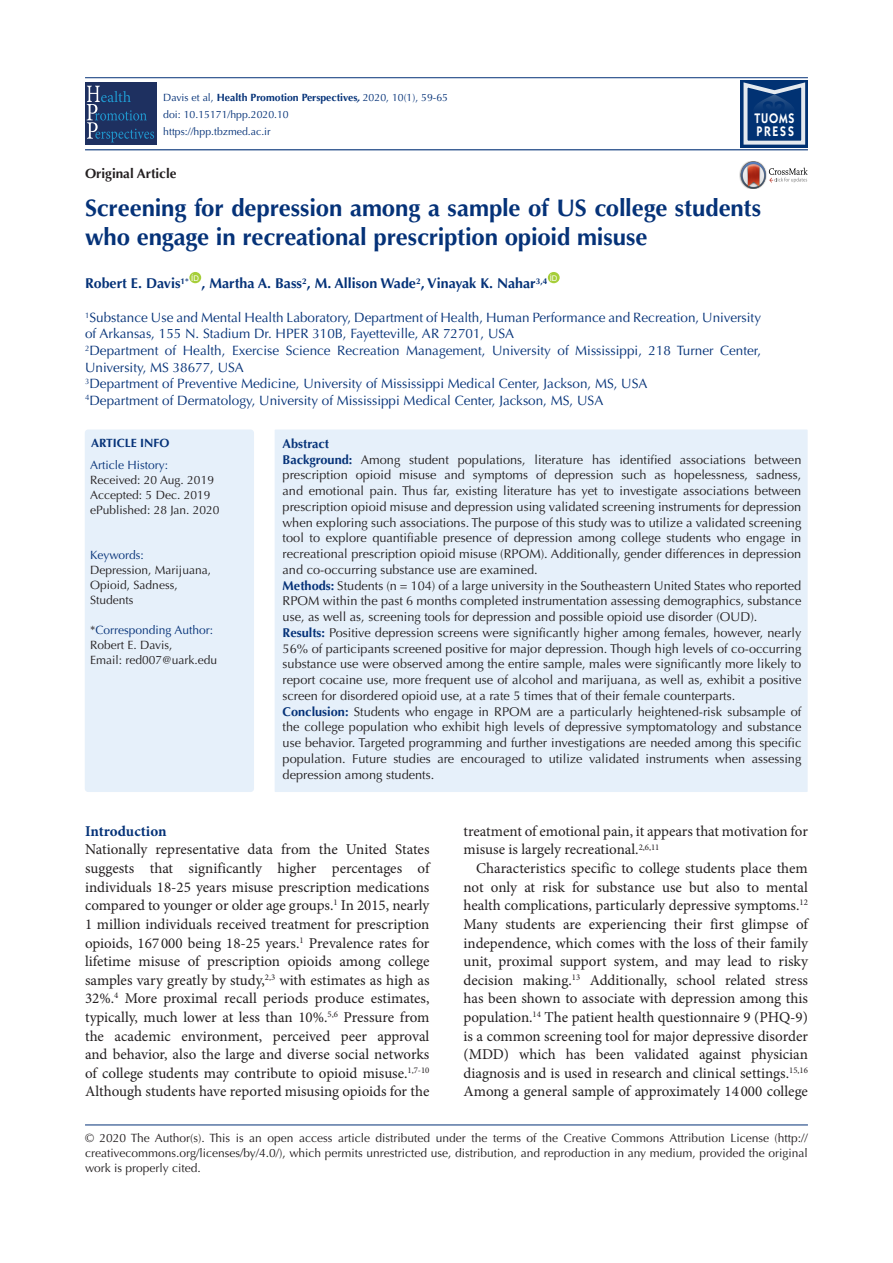
<style>
.page{position:relative;width:893px;height:1263px;background:#fff}
.page>*{position:absolute;margin:0;border:0;box-sizing:border-box;transform-origin:0 0}
.t1{font:700 24px/28.5px "Optima LT Std";letter-spacing:-.005em;color:#053278}
.t2{font:15px/18.6px "Minion Pro";letter-spacing:-.005em;color:#231f20;text-align:justify}
.t3{font:700 15px "Minion Pro";letter-spacing:-.005em;color:#053278}
.t4{font:700 14.25px "Optima LT Std";color:#053278}
.t5{font:600 13.95px/12.3px "ITC Kabel Std";letter-spacing:.11em;color:#fff;scale:.85 1}
.t6{font:13.5px/16.5px "Optima LT Std";color:#053278}
.t7{font:700 13.5px "Optima LT Std";color:#231f20}
.t8{font:12.75px/15.8px "Optima LT Std";color:#231f20;text-align:justify}
.t9{font:700 12.75px "Optima LT Std";color:#053278}
.corresponding{font:12px/15px "Optima LT Std";color:#231f20;text-align:justify}
.corresponding-2{font:12px "Optima LT Std";color:#053278}
.t10{font:700 12px "Optima LT Std";color:#053278}
.t11{font:700 10.5px "Optima LT Std";color:#053278}
.t12{font:10.5px "Optima LT Std";color:#053278}
.t13{font:7.8px "Arial";color:#fff}
.s1{font-weight:400}
.s2{font-style:italic}
.s3{color:#231f20}
.s4{font-weight:700;color:#053278}
</style>
<div class="page">
<hr style="left:85px;top:149px;width:723px;height:1px;background:#053278">
<hr style="left:85px;top:77px;width:723px;height:1px;background:#053278">
<hr style="left:85px;top:1124px;width:723px;height:1px;background:#053278">
<div style="left:189px;top:272px;width:12px;height:11px;background:#a6ce39;border-radius:50%"></div>
<div style="left:548px;top:272px;width:12px;height:11px;background:#a6ce39;border-radius:50%"></div>
<img style="left:739px;top:169px;width:2px;height:13px">
<svg style="left:741px;top:161px;width:67px;height:28px"></svg>
<div style="left:275px;top:429px;width:533px;height:363px;background:#e6f0fa"></div>
<div style="left:85px;top:429px;width:169px;height:363px;background:#e6f0fa;border-radius:3px"></div>
<div style="left:85px;top:83px;width:71px;height:62px;background:#1e3060"></div>
<svg style="left:87px;top:86px;width:67px;height:56px"></svg>
<div style="left:740px;top:80px;width:68px;height:68px;background:#013273"></div>
<svg style="left:743px;top:82px;width:62px;height:63px"></svg>
<p class="t11" style="left:163px;top:91px;width:286px"><span class="s1">Davis et al,</span> Health Promotion Perspectives<span class="s2">,</span> <span class="s1">2020, 10(1), 59-65</span></p>
<p class="t12" style="left:163px;top:108px;width:127px">doi: 10.15171/hpp.2020.10</p>
<p class="t12" style="left:163px;top:125px;width:109px">https://hpp.tbzmed.ac.ir</p>
<p class="t7" style="left:85px;top:165px;width:93px">Original Article</p>
<p class="t5" style="left:755px;top:112px;width:48px">TUOMS<br>PRESS</p>
<p class="t1" style="left:85px;top:194px;width:678px">Screening for depression among a sample of US college students who engage in recreational prescription opioid misuse</p>
<p class="t4" style="left:85px;top:275px;width:105px">Robert E. Davis<sup>1*</sup></p>
<p class="t13" style="left:191px;top:273px;width:9px">ID</p>
<p class="t4" style="left:202px;top:275px;width:347px">, Martha A. Bass<sup>2</sup>, M. Allison Wade<sup>2</sup>, Vinayak K. Nahar<sup>3,4</sup></p>
<p class="t13" style="left:550px;top:273px;width:9px">ID</p>
<p class="t6" style="left:85px;top:309px;width:678px"><sup>1</sup>Substance Use and Mental Health Laboratory, Department of Health, Human Performance and Recreation, University of Arkansas, 155 N. Stadium Dr. HPER 310B, Fayetteville, AR 72701, USA</p>
<p class="t6" style="left:85px;top:342px;width:678px"><sup>2</sup>Department of Health, Exercise Science Recreation Management, University of Mississippi, 218 Turner Center,<br>University, MS 38677, USA</p>
<p class="t6" style="left:85px;top:375px;width:564px"><sup>3</sup>Department of Preventive Medicine, University of Mississippi Medical Center, Jackson, MS, USA</p>
<p class="t6" style="left:85px;top:392px;width:520px"><sup>4</sup>Department of Dermatology, University of Mississippi Medical Center, Jackson, MS, USA</p>
<p class="t10" style="left:91px;top:436px;width:80px">ARTICLE INFO</p>
<p class="corresponding-2" style="left:90px;top:458px;width:80px">Article History:</p>
<p class="corresponding" style="left:90px;top:472px;width:125px">Received: 20 Aug. 2019</p>
<p class="corresponding" style="left:90px;top:487px;width:122px">Accepted: 5 Dec. 2019</p>
<p class="corresponding" style="left:90px;top:502px;width:131px">ePublished: 28 Jan. 2020</p>
<p class="corresponding-2" style="left:90px;top:548px;width:55px">Keywords:</p>
<p class="corresponding" style="left:90px;top:562px;width:122px">Depression, Marijuana,</p>
<p class="corresponding" style="left:90px;top:577px;width:89px">Opioid, Sadness,</p>
<p class="corresponding" style="left:90px;top:592px;width:45px">Students</p>
<p class="corresponding-2" style="left:90px;top:623px;width:124px"><span class="s3">*</span>Corresponding Author:</p>
<p class="corresponding" style="left:90px;top:637px;width:84px">Robert E. Davis,</p>
<p class="corresponding" style="left:90px;top:652px;width:128px">Email: red007@uark.edu</p>
<p class="t9" style="left:283px;top:436px;width:48px">Abstract</p>
<p class="t8" style="left:283px;top:452px;width:520px"><span class="s4">Background:</span> Among student populations, literature has identified associations between prescription opioid misuse and symptoms of depression such as hopelessness, sadness, and emotional pain. Thus far, existing literature has yet to investigate associations between prescription opioid misuse and depression using validated screening instruments for depression when exploring such associations. The purpose of this study was to utilize a validated screening tool to explore quantifiable presence of depression among college students who engage in recreational prescription opioid misuse (RPOM). Additionally, gender differences in depression and co-occurring substance use are examined.</p>
<p class="t8" style="left:283px;top:578px;width:520px"><span class="s4">Methods:</span> Students (n = 104) of a large university in the Southeastern United States who reported RPOM within the past 6 months completed instrumentation assessing demographics, substance use, as well as, screening tools for depression and possible opioid use disorder (OUD).</p>
<p class="t8" style="left:283px;top:625px;width:520px"><span class="s4">Results:</span> Positive depression screens were significantly higher among females, however, nearly 56% of participants screened positive for major depression. Though high levels of co-occurring substance use were observed among the entire sample, males were significantly more likely to report cocaine use, more frequent use of alcohol and marijuana, as well as, exhibit a positive screen for disordered opioid use, at a rate 5 times that of their female counterparts.</p>
<p class="t8" style="left:283px;top:704px;width:520px"><span class="s4">Conclusion:</span> Students who engage in RPOM are a particularly heightened-risk subsample of the college population who exhibit high levels of depressive symptomatology and substance use behavior. Targeted programming and further investigations are needed among this specific population. Future studies are encouraged to utilize validated instruments when assessing depression among students.</p>
<p class="t3" style="left:85px;top:820px;width:83px">Introduction</p>
<p class="t2" style="left:85px;top:840px;width:346px">Nationally representative data from the United States suggests that significantly higher percentages of individuals 18-25 years misuse prescription medications compared to younger or older age groups.<sup>1</sup> In 2015, nearly 1 million individuals received treatment for prescription opioids, 167 000 being 18-25 years.<sup>1</sup> Prevalence rates for lifetime misuse of prescription opioids among college samples vary greatly by study,<sup>2,3</sup> with estimates as high as 32%.<sup>4</sup> More proximal recall periods produce estimates, typically, much lower at less than 10%.<sup>5,6</sup> Pressure from the academic environment, perceived peer approval and behavior, also the large and diverse social networks of college students may contribute to opioid misuse.<sup>1,7-10<br></sup>Although students have reported misusing opioids for the</p>
<p class="t2" style="left:463px;top:822px;width:346px">treatment of emotional pain, it appears that motivation for misuse is largely recreational.<sup>2,6,11</sup></p>
<p class="t2" style="left:463px;top:859px;width:346px;text-indent:13px">Characteristics specific to college students place them not only at risk for substance use but also to mental health complications, particularly depressive symptoms.<sup>12<br></sup>Many students are experiencing their first glimpse of independence, which comes with the loss of their family unit, proximal support system, and may lead to risky decision making.<sup>13</sup> Additionally, school related stress has been shown to associate with depression among this population.<sup>14</sup> The patient health questionnaire 9 (PHQ-9) is a common screening tool for major depressive disorder (MDD) which has been validated against physician diagnosis and is used in research and clinical settings.<sup>15,16<br></sup>Among a general sample of approximately 14 000 college</p>
<p class="corresponding" style="left:85px;top:1131px;width:724px">© 2020 The Author(s). This is an open access article distributed under the terms of the Creative Commons Attribution License (http:// creativecommons.org/licenses/by/4.0/), which permits unrestricted use, distribution, and reproduction in any medium, provided the original work is properly cited.</p>
</div>
